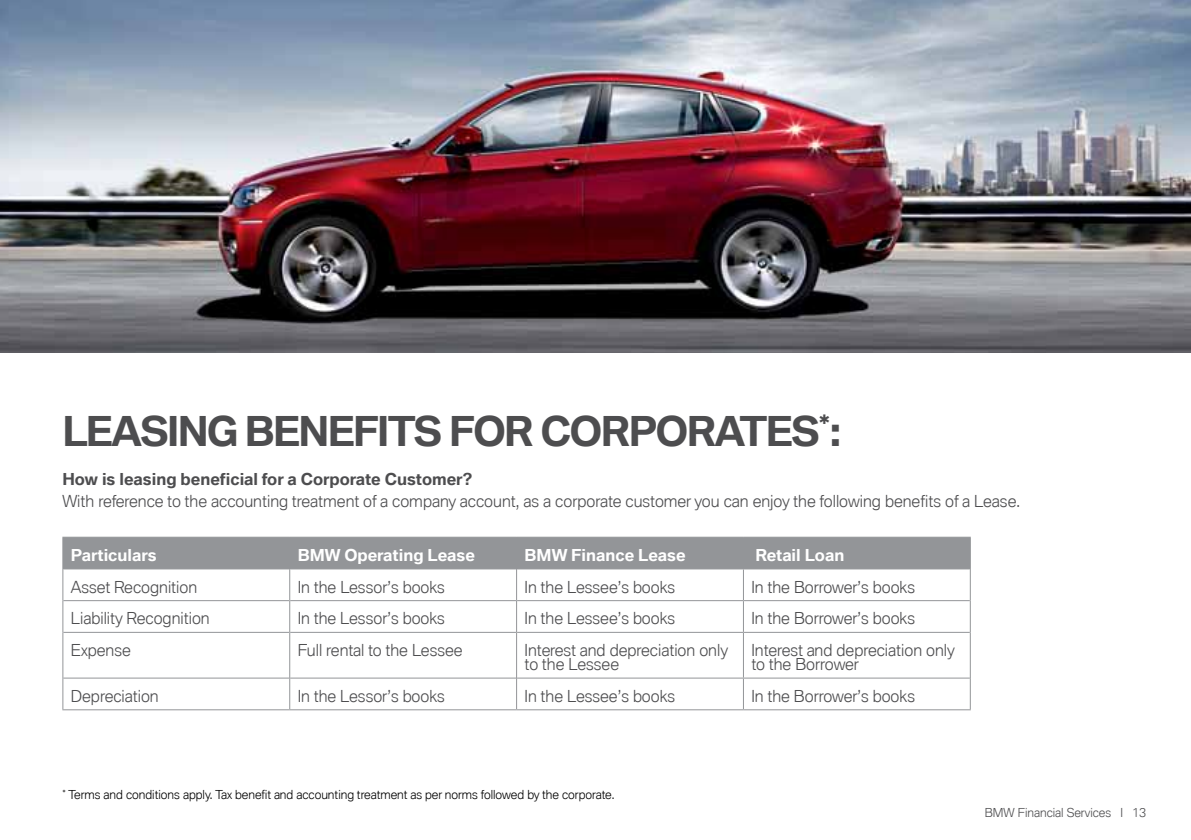
<style>
.page{position:relative;width:1191px;height:840px;background:#fff}
.page>*{position:absolute;margin:0;border:0;box-sizing:border-box;transform-origin:0 0}
.t1{font:700 40px "BMW Type Global Pro";color:#4d4d4f}
.t2{font:700 23.4px "BMW Type Global Pro";color:#4d4d4f}
.t3{font:300 16px/14px "BMW Type Global Pro";color:#4d4d4f}
.t4{font:700 16px "BMW Type Global Pro";color:#fff}
.t5{font:700 16px "BMW Type Global Pro";color:#4d4d4f}
.t6{font:300 12px "BMW Type Global Pro";color:#000}
.t7{font:300 12px "BMW Type Global Pro";color:#4d4d4f}
.s1{font-size:40px}
</style>
<div class="page">
<img style="left:0;top:0;width:1191px;height:352px">
<div style="left:63px;top:537px;width:906px;height:31px;background:#939598"></div>
<hr style="left:62px;top:536px;width:228px;height:1px;background:#939598">
<hr style="left:62px;top:537px;width:1px;height:31px;background:#939598">
<hr style="left:516px;top:536px;width:227px;height:1px;background:#939598">
<hr style="left:743px;top:536px;width:227px;height:1px;background:#939598">
<hr style="left:969px;top:537px;width:1px;height:31px;background:#939598">
<hr style="left:62px;top:568px;width:1px;height:32px;background:#939598">
<hr style="left:969px;top:568px;width:1px;height:32px;background:#939598">
<hr style="left:62px;top:600px;width:1px;height:32px;background:#939598">
<hr style="left:969px;top:600px;width:1px;height:32px;background:#939598">
<hr style="left:62px;top:632px;width:1px;height:45px;background:#939598">
<hr style="left:969px;top:632px;width:1px;height:45px;background:#939598">
<hr style="left:62px;top:677px;width:1px;height:32px;background:#939598">
<hr style="left:969px;top:677px;width:1px;height:32px;background:#939598">
<hr style="left:62px;top:709px;width:228px;height:1px;background:#939598">
<hr style="left:516px;top:709px;width:227px;height:1px;background:#939598">
<hr style="left:743px;top:709px;width:227px;height:1px;background:#939598">
<hr style="left:63px;top:568px;width:226px;height:1px;background:#939598">
<hr style="left:290px;top:568px;width:226px;height:1px;background:#939598">
<hr style="left:517px;top:568px;width:226px;height:1px;background:#939598">
<hr style="left:743px;top:568px;width:226px;height:1px;background:#939598">
<hr style="left:743px;top:569px;width:1px;height:30px;background:#939598">
<hr style="left:63px;top:599px;width:226px;height:1px;background:#939598">
<hr style="left:290px;top:599px;width:226px;height:1px;background:#939598">
<hr style="left:517px;top:599px;width:226px;height:1px;background:#939598">
<hr style="left:743px;top:599px;width:226px;height:1px;background:#939598">
<hr style="left:743px;top:600px;width:1px;height:31px;background:#939598">
<hr style="left:63px;top:631px;width:226px;height:1px;background:#939598">
<hr style="left:290px;top:631px;width:226px;height:1px;background:#939598">
<hr style="left:517px;top:631px;width:226px;height:1px;background:#939598">
<hr style="left:743px;top:631px;width:226px;height:1px;background:#939598">
<hr style="left:743px;top:632px;width:1px;height:45px;background:#939598">
<hr style="left:63px;top:677px;width:226px;height:1px;background:#939598">
<hr style="left:290px;top:677px;width:226px;height:1px;background:#939598">
<hr style="left:517px;top:677px;width:226px;height:1px;background:#939598">
<hr style="left:743px;top:677px;width:226px;height:1px;background:#939598">
<hr style="left:743px;top:678px;width:1px;height:31px;background:#939598">
<hr style="left:290px;top:536px;width:226px;height:1px;background:#939598">
<hr style="left:289px;top:537px;width:1px;height:31px;background:#939598">
<hr style="left:516px;top:537px;width:1px;height:31px;background:#939598">
<hr style="left:289px;top:568px;width:1px;height:32px;background:#939598">
<hr style="left:516px;top:568px;width:1px;height:32px;background:#939598">
<hr style="left:289px;top:600px;width:1px;height:32px;background:#939598">
<hr style="left:516px;top:600px;width:1px;height:32px;background:#939598">
<hr style="left:289px;top:632px;width:1px;height:45px;background:#939598">
<hr style="left:516px;top:632px;width:1px;height:45px;background:#939598">
<hr style="left:289px;top:677px;width:1px;height:32px;background:#939598">
<hr style="left:516px;top:677px;width:1px;height:32px;background:#939598">
<hr style="left:290px;top:709px;width:226px;height:1px;background:#939598">
<h1 class="t1" style="left:62px;top:408px;width:50px">Leasing</h1>
<h1 class="t1" style="left:245px;top:408px;width:26px">benefits</h1>
<h1 class="t1" style="left:449px;top:408px;width:28px">for</h1>
<h1 class="t1" style="left:540px;top:408px;width:29px">corporates</h1>
<h2 class="t2" style="left:818px;top:410px;width:25px">*<span class="s1">:</span></h2>
<p class="t5" style="left:62px;top:469px;width:412px">How is leasing beneficial for a Corporate Customer?</p>
<p class="t3" style="left:62px;top:494px;width:959px">With reference to the accounting treatment of a company account, as a corporate customer you can enjoy the following benefits of a Lease.</p>
<p class="t4" style="left:71px;top:545px;width:87px">Particulars</p>
<p class="t4" style="left:298px;top:545px;width:179px">BMW Operating Lease</p>
<p class="t4" style="left:524px;top:545px;width:162px">BMW Finance Lease</p>
<p class="t4" style="left:755px;top:545px;width:90px">Retail Loan</p>
<p class="t3" style="left:71px;top:580px;width:128px">Asset Recognition</p>
<p class="t3" style="left:298px;top:580px;width:149px">In the Lessor’s books</p>
<p class="t3" style="left:524px;top:580px;width:152px">In the Lessee’s books</p>
<p class="t3" style="left:751px;top:580px;width:165px">In the Borrower’s books</p>
<p class="t3" style="left:71px;top:612px;width:140px">Liability Recognition</p>
<p class="t3" style="left:298px;top:612px;width:149px">In the Lessor’s books</p>
<p class="t3" style="left:524px;top:612px;width:152px">In the Lessee’s books</p>
<p class="t3" style="left:751px;top:612px;width:165px">In the Borrower’s books</p>
<p class="t3" style="left:71px;top:643px;width:62px">Expense</p>
<p class="t3" style="left:298px;top:643px;width:166px">Full rental to the Lessee</p>
<p class="t3" style="left:524px;top:643px;width:205px">Interest and depreciation only to the Lessee</p>
<p class="t3" style="left:751px;top:643px;width:205px">Interest and depreciation only to the Borrower</p>
<p class="t3" style="left:71px;top:689px;width:89px">Depreciation</p>
<p class="t3" style="left:298px;top:689px;width:149px">In the Lessor’s books</p>
<p class="t3" style="left:524px;top:689px;width:152px">In the Lessee’s books</p>
<p class="t3" style="left:751px;top:689px;width:165px">In the Borrower’s books</p>
<p class="t6" style="left:62px;top:785px;width:553px"><sup>*</sup> Terms and conditions apply. Tax benefit and accounting treatment as per norms followed by the corporate.</p>
<p class="t7" style="left:984px;top:803px;width:163px">BMW Financial Services I 13</p>
</div>
